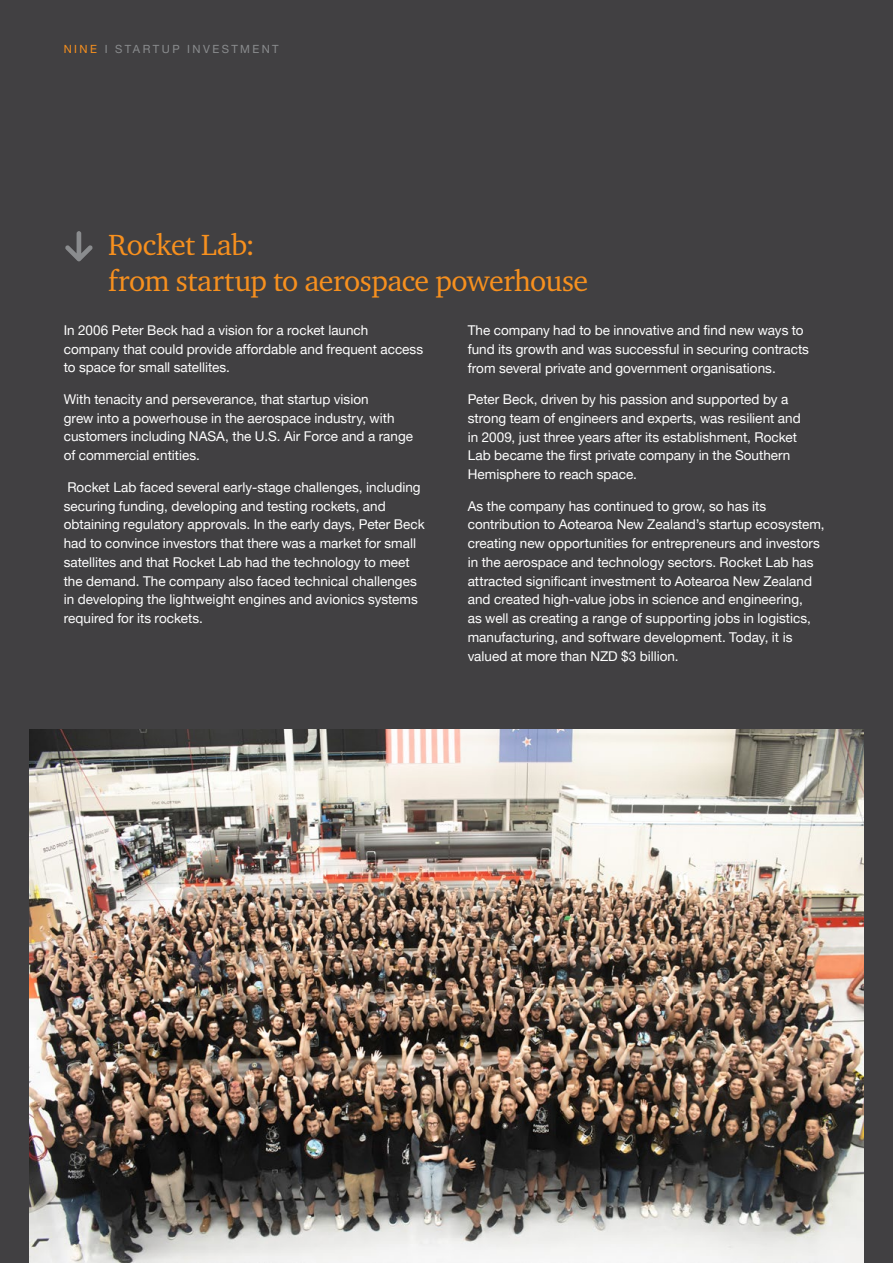
<style>
.page{position:relative;width:893px;height:1263px;background:#414042}
.page>*{position:absolute;margin:0;border:0;box-sizing:border-box;transform-origin:0 0}
.t1{font:30px/36px "Charter ITC Pro";letter-spacing:-.015em;color:#f7901e}
.t2{font:13.5px/18.8px "Helvetica Neue LT Pro";color:#fff}
.t3{font:11.25px "Helvetica Neue LT Pro";letter-spacing:.215em;color:#8a8c8e}
.s1{color:#f7901e}
</style>
<div class="page">
<svg style="left:65px;top:231px;width:28px;height:30px"></svg>
<img style="left:30px;top:729px;width:833px;height:534px">
<p class="t3" style="left:64px;top:42px;width:216px"><span class="s1">NINE</span> I STARTUP INVESTMENT</p>
<h1 class="t1" style="left:108px;top:226px;width:482px">Rocket Lab:<br>from startup to aerospace powerhouse</h1>
<p class="t2" style="left:64px;top:320px;width:361px">In 2006 Peter Beck had a vision for a rocket launch company that could provide affordable and frequent access to space for small satellites.</p>
<p class="t2" style="left:64px;top:389px;width:351px">With tenacity and perseverance, that startup vision<br>grew into a powerhouse in the aerospace industry, with customers including NASA, the U.S. Air Force and a range of commercial entities.</p>
<p class="t2" style="left:64px;top:477px;width:363px">Rocket Lab faced several early-stage challenges, including securing funding, developing and testing rockets, and obtaining regulatory approvals. In the early days, Peter Beck had to convince investors that there was a market for small satellites and that Rocket Lab had the technology to meet the demand. The company also faced technical challenges in developing the lightweight engines and avionics systems required for its rockets.</p>
<p class="t2" style="left:468px;top:320px;width:343px">The company had to be innovative and find new ways to fund its growth and was successful in securing contracts from several private and government organisations.</p>
<p class="t2" style="left:468px;top:389px;width:334px">Peter Beck, driven by his passion and supported by a strong team of engineers and experts, was resilient and in 2009, just three years after its establishment, Rocket Lab became the first private company in the Southern Hemisphere to reach space.</p>
<p class="t2" style="left:468px;top:496px;width:358px">As the company has continued to grow, so has its contribution to Aotearoa New Zealand’s startup ecosystem, creating new opportunities for entrepreneurs and investors in the aerospace and technology sectors. Rocket Lab has attracted significant investment to Aotearoa New Zealand and created high-value jobs in science and engineering,<br>as well as creating a range of supporting jobs in logistics, manufacturing, and software development. Today, it is valued at more than NZD $3 billion.</p>
</div>
